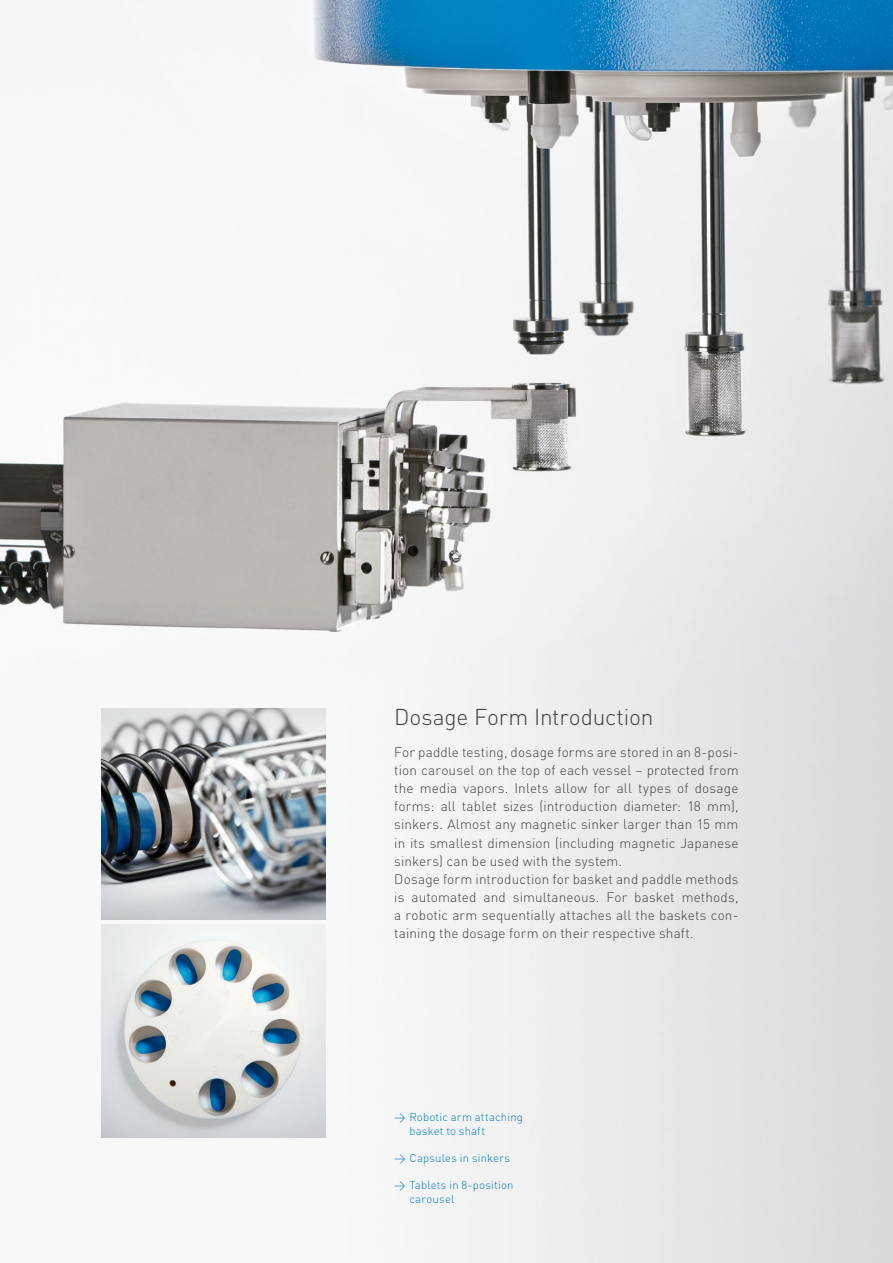
<style>
.page{position:relative;width:893px;height:1263px;background:#fff}
.page>*{position:absolute;margin:0;border:0;box-sizing:border-box;transform-origin:0 0}
.t1{font:300 22.65px "DIN";letter-spacing:-.005em;color:#433f40}
.t2{font:300 13.65px/18.1px "DIN";letter-spacing:.01em;color:#433f40}
.t3{font:300 11.25px/13.6px "DIN";letter-spacing:.015em;color:#007bbe}
</style>
<div class="page">
<img style="left:0;top:0;width:893px;height:1263px">
<img style="left:102px;top:925px;width:223px;height:213px">
<img style="left:102px;top:709px;width:223px;height:211px">
<h1 class="t1" style="left:394px;top:703px;width:261px">Dosage Form Introduction</h1>
<p class="t2" style="left:394px;top:743px;width:346px">For paddle testing, dosage forms are stored in an 8-posi&shy;tion carousel on the top of each vessel – protected from the media vapors. Inlets allow for all types of dosage forms: all tablet sizes (introduction diameter: 18 mm), sinkers. Almost any magnetic sinker larger than 15 mm in its smallest dimension (including magnetic Japanese sinkers) can be used with the system.<br>Dosage form introduction for basket and paddle methods is automated and simultaneous. For basket methods, a robotic arm sequentially attaches all the baskets con&shy;taining the dosage form on their respective shaft.</p>
<p class="t3" style="left:409px;top:1110px;width:115px;text-indent:-15px">&gt; Robotic arm attaching basket to shaft</p>
<p class="t3" style="left:394px;top:1151px;width:117px">&gt; Capsules in sinkers</p>
<p class="t3" style="left:409px;top:1178px;width:106px;text-indent:-15px">&gt; Tablets in 8-position carousel</p>
</div>
